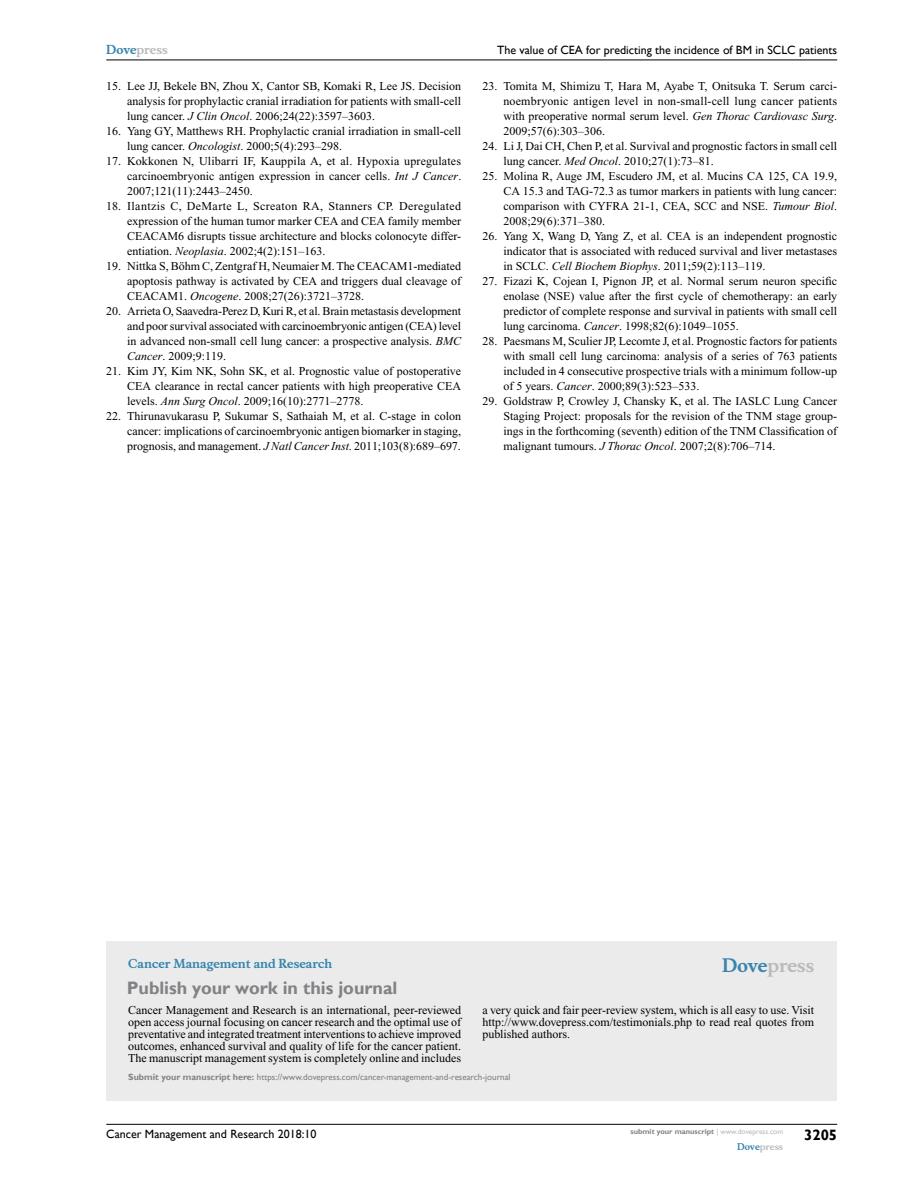
<style>
.page{position:relative;width:918px;height:1188px;background:#fff}
.page>*{position:absolute;margin:0;border:0;box-sizing:border-box;transform-origin:0 0}
.t1{font:700 18px "Gill Sans";color:#808285}
.t2{font:700 18px "Musee";color:#b8babc}
.t3{font:700 15px "Gill Sans";color:#000}
.t4{font:12px/15px "Times New Roman";color:#000;text-align:justify}
.t5{font:12px "Gill Sans";color:#000}
.t6{font:700 12px "Musee";color:#3785ad}
.t7{font:700 12px "Musee";color:#b8babc}
.t8{font:9px "Gill Sans";color:#808285}
.t9{font:700 9px "Musee";color:#b8babc}
.t10{font:700 7.5px "Gill Sans";color:#808285}
.s1{color:#3785ad}
.s2{font-style:italic}
.s3{font-weight:700}
.s4{font-weight:400;color:#b8babc}
</style>
<div class="page">
<div style="left:106px;top:941px;width:731px;height:159px;background:#ebebec"></div>
<hr style="left:106px;top:1124px;width:731px;height:1px;background:#000">
<hr style="left:106px;top:60px;width:731px;height:1px;background:#000">
<p class="t7" style="left:106px;top:43px;width:63px"><span class="s1">Dove</span>press</p>
<p class="t4" style="left:127px;top:79px;width:335px;text-indent:-21px">15. Lee JJ, Bekele BN, Zhou X, Cantor SB, Komaki R, Lee JS. Decision analysis for prophylactic cranial irradiation for patients with small-cell lung cancer. <span class="s2">J Clin Oncol</span>. 2006;24(22):3597–3603.</p>
<p class="t4" style="left:127px;top:124px;width:335px;text-indent:-21px">16. Yang GY, Matthews RH. Prophylactic cranial irradiation in small-cell lung cancer. <span class="s2">Oncologist</span>. 2000;5(4):293–298.</p>
<p class="t4" style="left:127px;top:154px;width:336px;text-indent:-21px">17. Kokkonen N, Ulibarri IF, Kauppila A, et al. Hypoxia upregulates carcinoembryonic antigen expression in cancer cells. <span class="s2">Int J Cancer</span>.<br>2007;121(11):2443–2450.</p>
<p class="t4" style="left:127px;top:199px;width:335px;text-indent:-21px">18. Ilantzis C, DeMarte L, Screaton RA, Stanners CP. Deregulated expression of the human tumor marker CEA and CEA family member CEACAM6 disrupts tissue architecture and blocks colonocyte differ&shy;entiation. <span class="s2">Neoplasia</span>. 2002;4(2):151–163.</p>
<p class="t4" style="left:127px;top:259px;width:335px;text-indent:-21px">19. Nittka S, Böhm C, Zentgraf H, Neumaier M. The CEACAM1-mediated apoptosis pathway is activated by CEA and triggers dual cleavage of CEACAM1. <span class="s2">Oncogene</span>. 2008;27(26):3721–3728.</p>
<p class="t4" style="left:127px;top:304px;width:335px;text-indent:-21px">20. Arrieta O, Saavedra-Perez D, Kuri R, et al. Brain metastasis development and poor survival associated with carcinoembryonic antigen (CEA) level in advanced non-small cell lung cancer: a prospective analysis. <span class="s2">BMC Cancer</span>. 2009;9:119.</p>
<p class="t4" style="left:127px;top:364px;width:335px;text-indent:-21px">21. Kim JY, Kim NK, Sohn SK, et al. Prognostic value of postoperative CEA clearance in rectal cancer patients with high preoperative CEA levels. <span class="s2">Ann Surg Oncol</span>. 2009;16(10):2771–2778.</p>
<p class="t4" style="left:127px;top:409px;width:335px;text-indent:-21px">22. Thirunavukarasu P, Sukumar S, Sathaiah M, et al. C-stage in colon cancer: implications of carcinoembryonic antigen biomarker in staging, prognosis, and management. <span class="s2">J Natl Cancer Inst</span>. 2011;103(8):689–697.</p>
<p class="t5" style="left:497px;top:43px;width:342px">The value of CEA for predicting the incidence of BM in SCLC patients</p>
<p class="t4" style="left:503px;top:79px;width:335px;text-indent:-21px">23. Tomita M, Shimizu T, Hara M, Ayabe T, Onitsuka T. Serum carci&shy;noembryonic antigen level in non-small-cell lung cancer patients with preoperative normal serum level. <span class="s2">Gen Thorac Cardiovasc Surg</span>.<br>2009;57(6):303–306.</p>
<p class="t4" style="left:503px;top:139px;width:335px;text-indent:-21px">24. Li J, Dai CH, Chen P, et al. Survival and prognostic factors in small cell lung cancer. <span class="s2">Med Oncol</span>. 2010;27(1):73–81.</p>
<p class="t4" style="left:503px;top:169px;width:335px;text-indent:-21px">25. Molina R, Auge JM, Escudero JM, et al. Mucins CA 125, CA 19.9, CA 15.3 and TAG-72.3 as tumor markers in patients with lung cancer: comparison with CYFRA 21-1, CEA, SCC and NSE. <span class="s2">Tumour Biol</span>.<br>2008;29(6):371–380.</p>
<p class="t4" style="left:503px;top:229px;width:335px;text-indent:-21px">26. Yang X, Wang D, Yang Z, et al. CEA is an independent prognostic indicator that is associated with reduced survival and liver metastases in SCLC. <span class="s2">Cell Biochem Biophys</span>. 2011;59(2):113–119.</p>
<p class="t4" style="left:503px;top:274px;width:335px;text-indent:-21px">27. Fizazi K, Cojean I, Pignon JP, et al. Normal serum neuron specific enolase (NSE) value after the first cycle of chemotherapy: an early predictor of complete response and survival in patients with small cell lung carcinoma. <span class="s2">Cancer</span>. 1998;82(6):1049–1055.</p>
<p class="t4" style="left:503px;top:334px;width:335px;text-indent:-21px">28. Paesmans M, Sculier JP, Lecomte J, et al. Prognostic factors for patients with small cell lung carcinoma: analysis of a series of 763 patients included in 4 consecutive prospective trials with a minimum follow-up of 5 years. <span class="s2">Cancer</span>. 2000;89(3):523–533.</p>
<p class="t4" style="left:503px;top:394px;width:335px;text-indent:-21px">29. Goldstraw P, Crowley J, Chansky K, et al. The IASLC Lung Cancer Staging Project: proposals for the revision of the TNM stage group&shy;ings in the forthcoming (seventh) edition of the TNM Classification of malignant tumours. <span class="s2">J Thorac Oncol</span>. 2007;2(8):706–714.</p>
<p class="t6" style="left:128px;top:956px;width:206px">Cancer Management and Research</p>
<h1 class="t1" style="left:127px;top:977px;width:272px">Publish your work in this journal</h1>
<h1 class="t2" style="left:722px;top:955px;width:94px"><span class="s1">Dove</span>press</h1>
<p class="t4" style="left:128px;top:1004px;width:334px;line-height:12px">Cancer Management and Research is an international, peer-reviewed open access journal focusing on cancer research and the optimal use of preventative and integrated treatment interventions to achieve improved outcomes, enhanced survival and quality of life for the cancer patient.<br>The manuscript management system is completely online and includes</p>
<p class="t4" style="left:482px;top:1004px;width:333px;line-height:12px">a very quick and fair peer-review system, which is all easy to use. Visit http://www.dovepress.com/testimonials.php to read real quotes from published authors.</p>
<p class="t8" style="left:128px;top:1072px;width:384px"><span class="s3">Submit your manuscript here:</span> https://www.dovepress.com/cancer-management-and-research-journal</p>
<p class="t5" style="left:106px;top:1127px;width:212px">Cancer Management and Research 2018:10</p>
<p class="t10" style="left:631px;top:1127px;width:154px">submit your manuscript <span class="s4">| www.dovepress.com</span></p>
<p class="t9" style="left:737px;top:1141px;width:48px"><span class="s1">Dove</span>press</p>
<p class="t3" style="left:804px;top:1126px;width:35px">3205</p>
</div>
